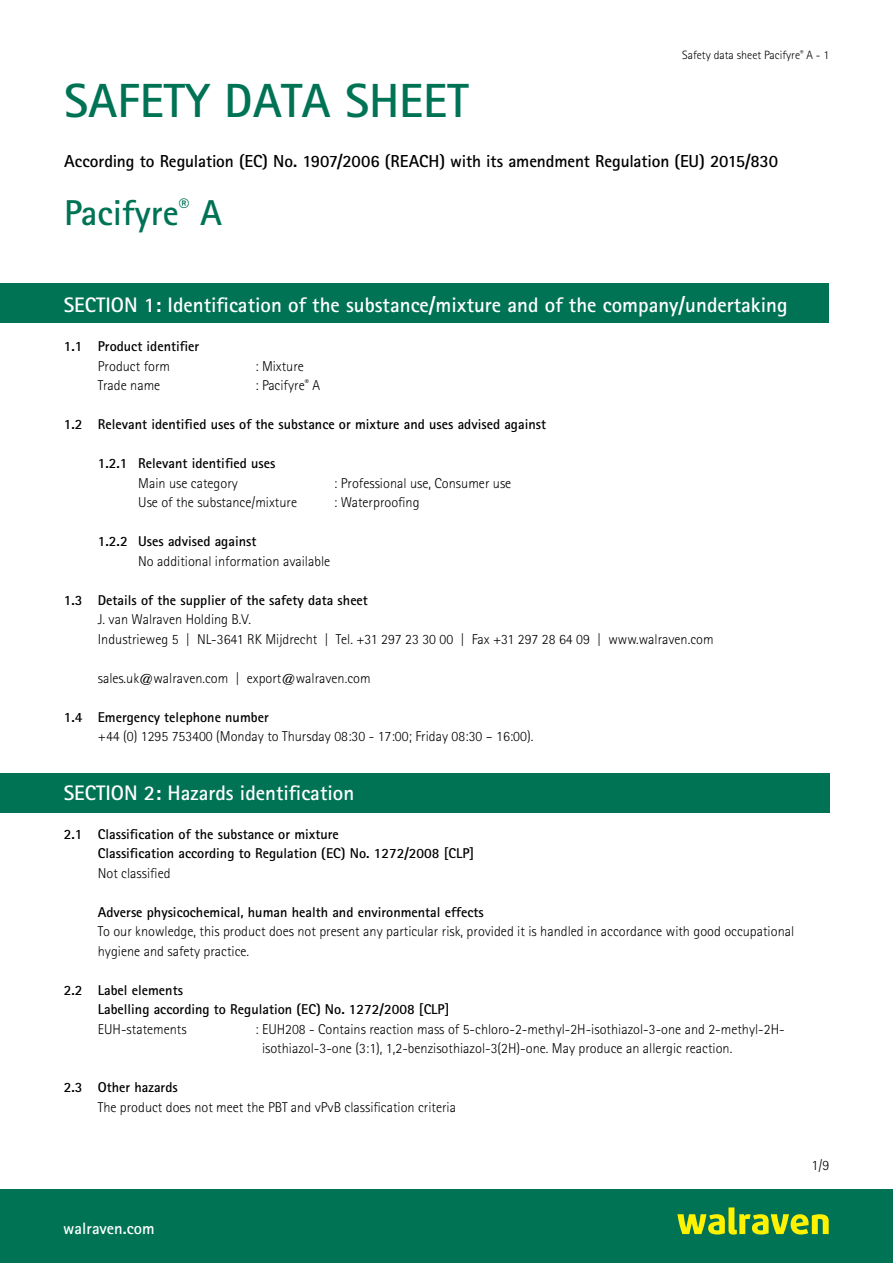
<style>
.page{position:relative;width:893px;height:1263px;background:#fff}
.page>*{position:absolute;margin:0;border:0;box-sizing:border-box;transform-origin:0 0}
.t1{font:700 48px "Rotis Sans Serif Std";color:#007355}
.t2{font:700 36px "Rotis Sans Serif Std";color:#007355}
.t3{font:700 21px "Rotis Sans Serif Std";color:#fff}
.t4{font:700 17.4px "Rotis Sans Serif Std";letter-spacing:-.01em;color:#000}
.t5{font:700 16.5px "Rotis Sans Serif Std";color:#fff}
.t6{font:300 14.25px/19.5px "Rotis Sans Serif Std";color:#000}
.t7{font:700 14.25px/19.5px "Rotis Sans Serif Std";color:#000}
.t8{font:300 12px "Rotis Sans Serif Std";color:#000}
</style>
<div class="page">
<div style="left:0;top:1189px;width:893px;height:74px;background:#007355"></div>
<svg style="left:677px;top:1207px;width:152px;height:27px"></svg>
<div style="left:0;top:283px;width:829px;height:40px;background:#007355"></div>
<div style="left:0;top:773px;width:830px;height:40px;background:#007355"></div>
<p class="t8" style="left:682px;top:48px;width:149px">Safety data sheet Pacifyre<sup>®</sup> A - 1</p>
<h1 class="t1" style="left:64px;top:70px;width:406px">SAFETY DATA SHEET</h1>
<p class="t4" style="left:64px;top:150px;width:715px">According to Regulation (EC) No. 1907/2006 (REACH) with its amendment Regulation (EU) 2015/830</p>
<h2 class="t2" style="left:64px;top:190px;width:159px">Pacifyre<sup>®</sup> A</h2>
<h3 class="t3" style="left:64px;top:292px;width:725px">SECTION 1: Identification of the substance/mixture and of the company/undertaking</h3>
<p class="t7" style="left:64px;top:336px;width:137px">1.1 Product identifier</p>
<p class="t6" style="left:98px;top:356px;width:74px">Product form</p>
<p class="t6" style="left:255px;top:356px;width:50px">: Mixture</p>
<p class="t6" style="left:98px;top:375px;width:64px">Trade name</p>
<p class="t6" style="left:255px;top:375px;width:66px">: Pacifyre<sup>®</sup> A</p>
<p class="t7" style="left:64px;top:414px;width:484px">1.2 Relevant identified uses of the substance or mixture and uses advised against</p>
<p class="t7" style="left:98px;top:453px;width:179px">1.2.1 Relevant identified uses</p>
<p class="t6" style="left:138px;top:473px;width:101px">Main use category</p>
<p class="t6" style="left:334px;top:473px;width:179px">: Professional use, Consumer use</p>
<p class="t6" style="left:138px;top:492px;width:160px">Use of the substance/mixture</p>
<p class="t6" style="left:334px;top:492px;width:87px">: Waterproofing</p>
<p class="t7" style="left:98px;top:531px;width:160px">1.2.2 Uses advised against</p>
<p class="t6" style="left:138px;top:551px;width:194px">No additional information available</p>
<p class="t7" style="left:64px;top:590px;width:306px">1.3 Details of the supplier of the safety data sheet</p>
<p class="t6" style="left:98px;top:609px;width:617px">J. van Walraven Holding B.V.<br>Industrieweg 5 | NL-3641 RK Mijdrecht | Tel. +31 297 23 30 00 | Fax +31 297 28 64 09 | www.walraven.com</p>
<p class="t6" style="left:98px;top:668px;width:274px">sales.uk@walraven.com | export@walraven.com</p>
<p class="t7" style="left:64px;top:707px;width:206px">1.4 Emergency telephone number</p>
<p class="t6" style="left:98px;top:726px;width:437px">+44 (0) 1295 753400 (Monday to Thursday 08:30 - 17:00; Friday 08:30 – 16:00).</p>
<h3 class="t3" style="left:64px;top:779px;width:292px">SECTION 2: Hazards identification</h3>
<p class="t7" style="left:98px;top:824px;width:378px;text-indent:-34px">2.1 Classification of the substance or mixture<br>Classification according to Regulation (EC) No. 1272/2008 [CLP]</p>
<p class="t6" style="left:98px;top:863px;width:74px">Not classified</p>
<p class="t7" style="left:98px;top:902px;width:388px">Adverse physicochemical, human health and environmental effects</p>
<p class="t6" style="left:98px;top:921px;width:698px">To our knowledge, this product does not present any particular risk, provided it is handled in accordance with good occupational hygiene and safety practice.</p>
<p class="t7" style="left:98px;top:980px;width:353px;text-indent:-34px">2.2 Label elements<br>Labelling according to Regulation (EC) No. 1272/2008 [CLP]</p>
<p class="t6" style="left:98px;top:1019px;width:90px">EUH-statements</p>
<p class="t6" style="left:262px;top:1019px;width:524px;text-indent:-7px">: EUH208 - Contains reaction mass of 5-chloro-2-methyl-2H-isothiazol-3-one and 2-methyl-2H&shy;isothiazol-3-one (3:1), 1,2-benzisothiazol-3(2H)-one. May produce an allergic reaction.</p>
<p class="t7" style="left:64px;top:1077px;width:115px">2.3 Other hazards</p>
<p class="t6" style="left:98px;top:1097px;width:360px">The product does not meet the PBT and vPvB classification criteria</p>
<p class="t5" style="left:63px;top:1218px;width:93px">walraven.com</p>
<p class="t6" style="left:811px;top:1155px;width:19px">1/9</p>
</div>
